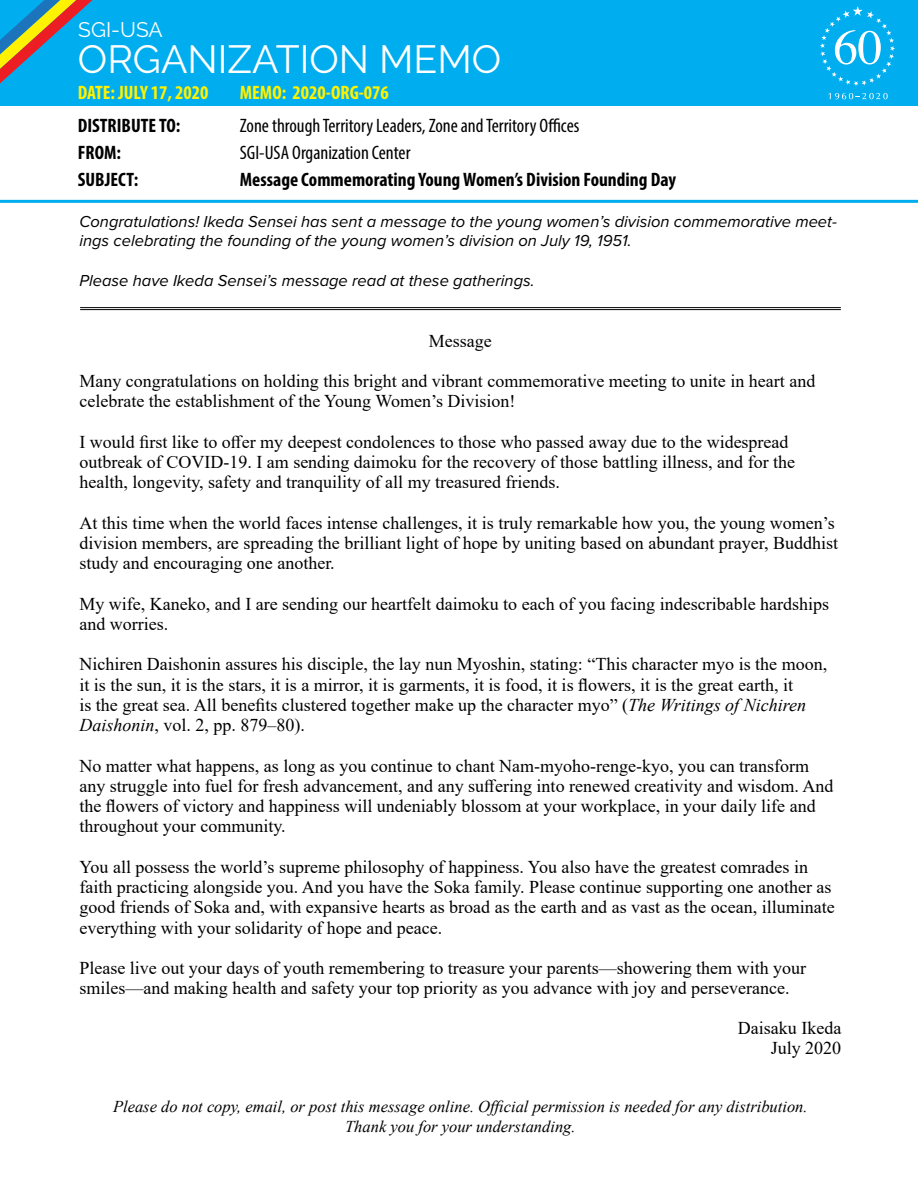
<style>
.page{position:relative;width:918px;height:1188px;background:#fff}
.page>*{position:absolute;margin:0;border:0;box-sizing:border-box;transform-origin:0 0}
.t1{font:39.15px "Raleway";color:#fff}
.t2{font:21px "Raleway";color:#fff}
.t3{font:700 condensed 19.5px "Myriad Pro";color:#000}
.t4{font:condensed 19.5px "Myriad Pro";color:#000}
.t5{font:700 condensed 19.5px "Myriad Pro";color:#fff200}
.t6{font:18px/20.2px "Times New Roman";color:#000}
.t7{font:italic 16.5px/19.8px "Proxima Nova";color:#000}
.t8{font:italic 16.5px/19.5px "Times New Roman";color:#000;text-align:center}
.s1{font-style:italic}
</style>
<div class="page">
<div style="left:0;top:0;width:918px;height:105px;background:#00aeef"></div>
<hr style="left:0;top:200px;width:918px;height:3px;background:#00aeef">
<svg style="left:0;top:0;width:92px;height:83px"></svg>
<svg style="left:820px;top:6px;width:75px;height:80px"></svg>
<svg style="left:828px;top:93px;width:60px;height:6px"></svg>
<hr style="left:80px;top:307px;width:761px;height:1px;background:#000">
<hr style="left:80px;top:309px;width:761px;height:1px;background:#000">
<p class="t2" style="left:78px;top:17px;width:86px">SGI-USA</p>
<h1 class="t1" style="left:78px;top:36px;width:425px">ORGANIZATION MEMO</h1>
<p class="t5" style="left:78px;top:80px;width:132px">DATE: JULY 17, 2020</p>
<p class="t5" style="left:240px;top:80px;width:150px">MEMO: 2020-ORG-076</p>
<p class="t3" style="left:78px;top:113px;width:104px">DISTRIBUTE TO:</p>
<p class="t4" style="left:240px;top:114px;width:341px">Zone through Territory Leaders, Zone and Territory Offices</p>
<p class="t3" style="left:78px;top:140px;width:45px">FROM:</p>
<p class="t4" style="left:240px;top:141px;width:172px">SGI-USA Organization Center</p>
<p class="t3" style="left:78px;top:167px;width:62px">SUBJECT:</p>
<p class="t3" style="left:240px;top:167px;width:438px">Message Commemorating Young Women’s Division Founding Day</p>
<p class="t7" style="left:79px;top:211px;width:759px">Congratulations! Ikeda Sensei has sent a message to the young women’s division commemorative meet&shy;ings celebrating the founding of the young women’s division on July 19, 1951.</p>
<p class="t7" style="left:79px;top:270px;width:457px">Please have Ikeda Sensei’s message read at these gatherings.</p>
<p class="t6" style="left:429px;top:330px;width:64px">Message</p>
<p class="t6" style="left:79px;top:370px;width:737px">Many congratulations on holding this bright and vibrant commemorative meeting to unite in heart and celebrate the establishment of the Young Women’s Division!</p>
<p class="t6" style="left:79px;top:431px;width:717px">I would first like to offer my deepest condolences to those who passed away due to the widespread outbreak of COVID-19. I am sending daimoku for the recovery of those battling illness, and for the health, longevity, safety and tranquility of all my treasured friends.</p>
<p class="t6" style="left:79px;top:512px;width:760px">At this time when the world faces intense challenges, it is truly remarkable how you, the young women’s division members, are spreading the brilliant light of hope by uniting based on abundant prayer, Buddhist study and encouraging one another.</p>
<p class="t6" style="left:79px;top:593px;width:751px">My wife, Kaneko, and I are sending our heartfelt daimoku to each of you facing indescribable hardships and worries.</p>
<p class="t6" style="left:79px;top:654px;width:749px">Nichiren Daishonin assures his disciple, the lay nun Myoshin, stating: “This character myo is the moon, it is the sun, it is the stars, it is a mirror, it is garments, it is food, it is flowers, it is the great earth, it<br>is the great sea. All benefits clustered together make up the character myo” (<span class="s1">The Writings of Nichiren Daishonin</span>, vol. 2, pp. 879–80).</p>
<p class="t6" style="left:79px;top:755px;width:756px">No matter what happens, as long as you continue to chant Nam-myoho-renge-kyo, you can transform any struggle into fuel for fresh advancement, and any suffering into renewed creativity and wisdom. And the flowers of victory and happiness will undeniably blossom at your workplace, in your daily life and throughout your community.</p>
<p class="t6" style="left:79px;top:856px;width:757px">You all possess the world’s supreme philosophy of happiness. You also have the greatest comrades in faith practicing alongside you. And you have the Soka family. Please continue supporting one another as good friends of Soka and, with expansive hearts as broad as the earth and as vast as the ocean, illuminate everything with your solidarity of hope and peace.</p>
<p class="t6" style="left:79px;top:957px;width:728px">Please live out your days of youth remembering to treasure your parents—showering them with your smiles—and making health and safety your top priority as you advance with joy and perseverance.</p>
<p class="t6" style="left:738px;top:1018px;width:105px;line-height:19.5px;text-align:right">Daisaku Ikeda<br>July 2020</p>
<p class="t8" style="left:113px;top:1096px;width:696px">Please do not copy, email, or post this message online. Official permission is needed for any distribution.<br>Thank you for your understanding.</p>
</div>
